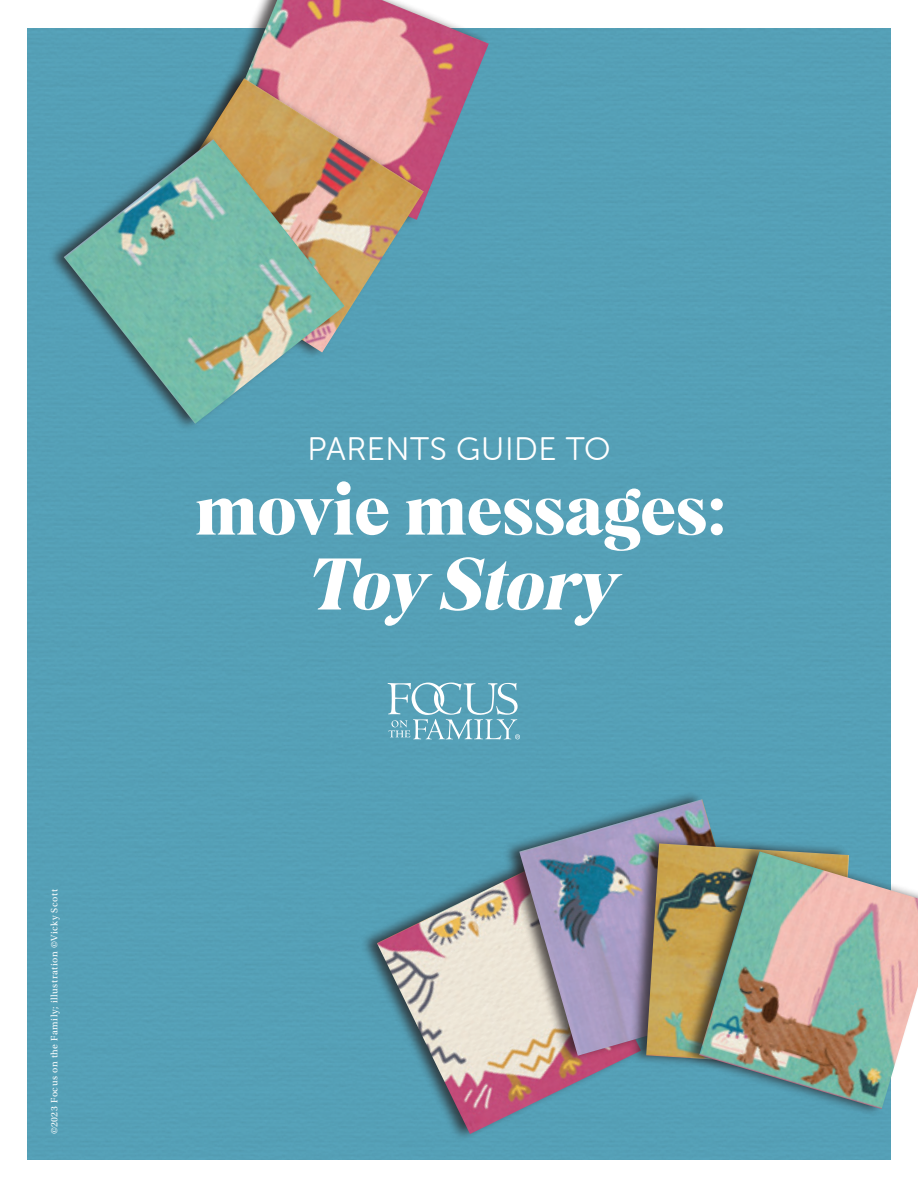
<style>
.page{position:relative;width:918px;height:1188px;background:#fff}
.page>*{position:absolute;margin:0;border:0;box-sizing:border-box;transform-origin:0 0}
.Small_Article_Titles{font:70.8px/74.8px "Mogan";letter-spacing:-.01em;color:#fff;text-align:center}
.Small_Article_Titles-2{font:32.4px "Museo Sans Rounded 300";letter-spacing:.02em;color:#fff}
.t1{font:9.75px "Utopia Std";letter-spacing:.06em;color:#fff}
.s1{font-style:italic}
</style>
<div class="page">
<div style="left:27px;top:28px;width:864px;height:1132px;background:#55a0b7"></div>
<img style="left:377px;top:871px;width:241px;height:263px">
<div style="left:502px;top:789px;width:259px;height:274px;background:#231f20;opacity:.75"></div>
<img style="left:519px;top:799px;width:242px;height:257px">
<div style="left:629px;top:833px;width:221px;height:242px;background:#231f20;opacity:.75"></div>
<img style="left:646px;top:843px;width:36px;height:224px">
<div style="left:682px;top:841px;width:236px;height:275px;background:#231f20;opacity:.75"></div>
<img style="left:699px;top:851px;width:219px;height:258px">
<div style="left:203px;top:0;width:286px;height:227px;background:#231f20;opacity:.75"></div>
<img style="left:220px;top:0;width:269px;height:220px">
<div style="left:126px;top:68px;width:298px;height:292px;background:#231f20;opacity:.75"></div>
<img style="left:143px;top:78px;width:281px;height:274px">
<div style="left:47px;top:129px;width:298px;height:302px;background:#231f20;opacity:.75"></div>
<img style="left:64px;top:139px;width:281px;height:285px">
<svg style="left:388px;top:683px;width:132px;height:56px"></svg>
<p class="t1" style="left:49px;top:1134px;width:246px;rotate:-90deg">©2023 Focus on the Family; illustration ©Vicky Scott</p>
<p class="Small_Article_Titles-2" style="left:308px;top:431px;width:304px">PARENTS GUIDE TO</p>
<p class="Small_Article_Titles" style="left:195px;top:473px;width:534px">movie messages:<br><span class="s1">ToyStory</span></p>
</div>
